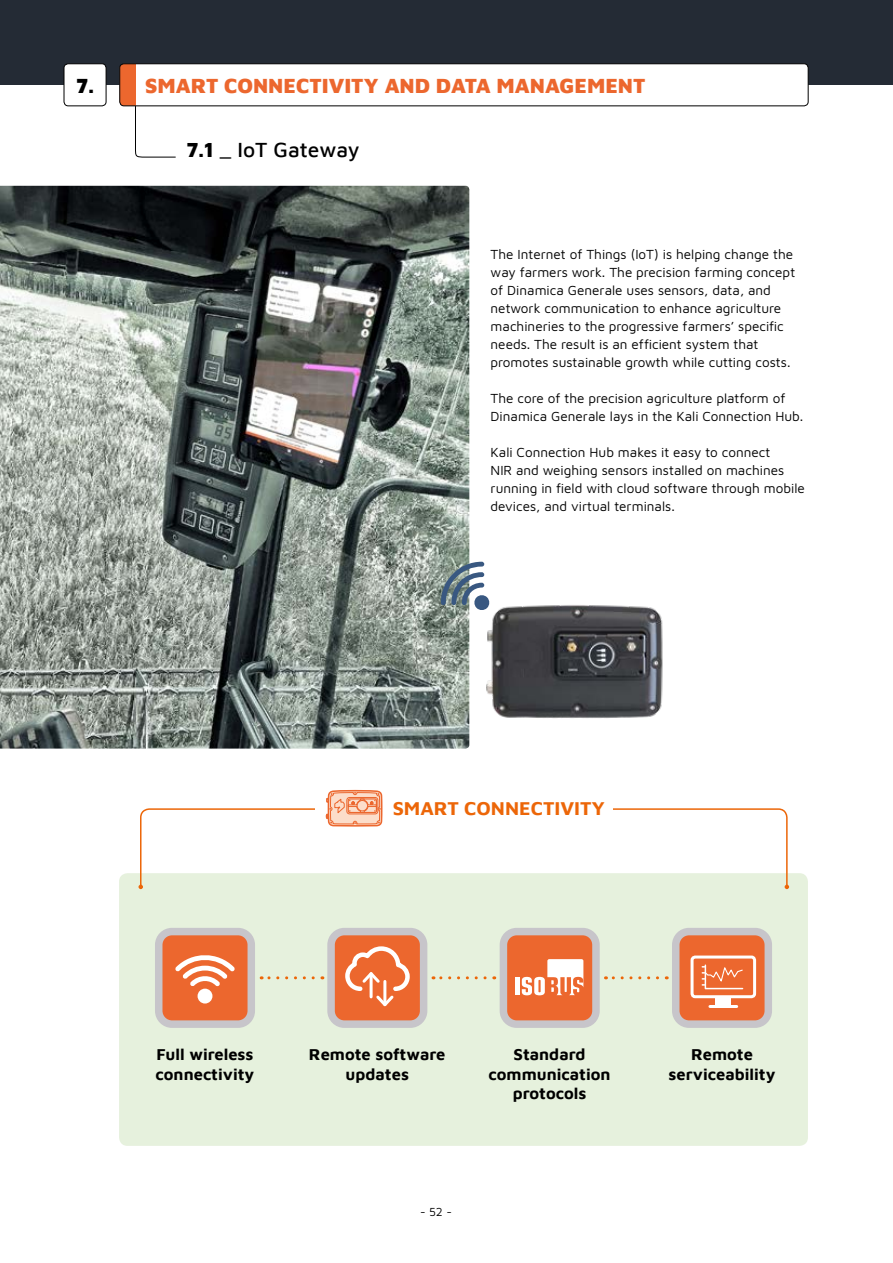
<style>
.page{position:relative;width:893px;height:1263px;background:#fff}
.page>*{position:absolute;margin:0;border:0;box-sizing:border-box;transform-origin:0 0}
.t1{font:900 21px "Maven Pro";color:#ec672e}
.t2{font:500 21px "Maven Pro";color:#000}
.t3{font:900 21px "Maven Pro";color:#000}
.t4{font:700 19.5px "Maven Pro";color:#ec6608}
.t5{font:700 16.5px/19.5px "Maven Pro";color:#000;text-align:center}
.t6{font:13.5px/18px "Maven Pro";color:#000}
.t7{font:12px "Maven Pro";color:#000}
.s1{font-weight:800}
</style>
<div class="page">
<div style="left:119px;top:873px;width:689px;height:273px;background:#e6f1dd;border-radius:9px"></div>
<div style="left:0;top:0;width:893px;height:85px;background:#242b35"></div>
<div style="left:120px;top:64px;width:688px;height:42px;background:#fff;border-radius:4px"></div>
<div style="left:120px;top:64px;width:15px;height:42px;background:#ec672e"></div>
<div style="left:120px;top:64px;width:688px;height:42px;border:1px solid #000;border-radius:4px"></div>
<div style="left:64px;top:64px;width:42px;height:42px;background:#fff;border-radius:4px"></div>
<div style="left:64px;top:64px;width:42px;height:42px;border:1px solid #000;border-radius:4px"></div>
<svg style="left:135px;top:106px;width:41px;height:52px"></svg>
<div style="left:676px;top:931px;width:92px;height:93px;background:#ec672e;border-radius:13px"></div>
<div style="left:672px;top:928px;width:100px;height:100px;border:8px solid #c7c5ca;border-radius:13px"></div>
<div style="left:159px;top:931px;width:92px;height:93px;background:#ec672e;border-radius:13px"></div>
<div style="left:155px;top:928px;width:100px;height:100px;border:8px solid #c7c5ca;border-radius:13px"></div>
<div style="left:331px;top:931px;width:93px;height:93px;background:#ec672e;border-radius:13px"></div>
<div style="left:327px;top:928px;width:100px;height:100px;border:8px solid #c7c5ca;border-radius:13px"></div>
<div style="left:503px;top:931px;width:93px;height:93px;background:#ec672e;border-radius:13px"></div>
<div style="left:500px;top:928px;width:100px;height:100px;border:8px solid #c7c5ca;border-radius:13px"></div>
<svg style="left:139px;top:808px;width:649px;height:80px"></svg>
<svg style="left:785px;top:885px;width:4px;height:4px"></svg>
<svg style="left:139px;top:885px;width:4px;height:4px"></svg>
<div style="left:315px;top:776px;width:298px;height:59px;background:#fff"></div>
<div style="left:198px;top:989px;width:14px;height:14px;background:#fff;border-radius:50%"></div>
<svg style="left:175px;top:955px;width:60px;height:31px"></svg>
<svg style="left:345px;top:946px;width:65px;height:61px"></svg>
<svg style="left:261px;top:976px;width:52px;height:3px"></svg>
<svg style="left:433px;top:976px;width:52px;height:3px"></svg>
<svg style="left:605px;top:976px;width:53px;height:3px"></svg>
<hr style="left:515px;top:977px;width:4px;height:18px;background:#fff">
<svg style="left:522px;top:959px;width:61px;height:36px"></svg>
<div style="left:690px;top:955px;width:66px;height:43px;border:3px solid #fff;border-radius:3px"></div>
<hr style="left:710px;top:1005px;width:27px;height:3px;background:#fff">
<svg style="left:715px;top:996px;width:16px;height:9px"></svg>
<svg style="left:702px;top:964px;width:42px;height:26px"></svg>
<svg style="left:325px;top:789px;width:58px;height:38px;background:#f6b698"></svg>
<div style="left:357px;top:800px;width:11px;height:11px;border:1px solid #ec672e;border-radius:50%"></div>
<img style="left:0;top:186px;width:469px;height:563px">
<img style="left:486px;top:605px;width:177px;height:113px">
<svg style="left:441px;top:562px;width:49px;height:49px"></svg>
<h1 class="t3" style="left:76px;top:70px;width:20px">7.</h1>
<h1 class="t1" style="left:145px;top:70px;width:502px">SMART CONNECTIVITY AND DATA MANAGEMENT</h1>
<h1 class="t2" style="left:186px;top:135px;width:175px"><span class="s1">7.1</span> _ IoT Gateway</h1>
<p class="t6" style="left:491px;top:245px;width:306px">The Internet of Things (IoT) is helping change the way farmers work. The precision farming concept of Dinamica Generale uses sensors, data, and network communication to enhance agriculture machineries to the progressive farmers’ specific needs. The result is an efficient system that promotes sustainable growth while cutting costs.</p>
<p class="t6" style="left:491px;top:389px;width:314px">The core of the precision agriculture platform of<br>Dinamica Generale lays in the Kali Connection Hub.</p>
<p class="t6" style="left:491px;top:443px;width:316px">Kali Connection Hub makes it easy to connect<br>NIR and weighing sensors installed on machines running in field with cloud software through mobile devices, and virtual terminals.</p>
<h2 class="t4" style="left:393px;top:794px;width:214px">SMART CONNECTIVITY</h2>
<p class="t5" style="left:156px;top:1044px;width:100px;text-align:left">Full wireless connectivity</p>
<p class="t5" style="left:309px;top:1044px;width:138px">Remote software updates</p>
<p class="t5" style="left:489px;top:1044px;width:123px">Standard communication protocols</p>
<p class="t5" style="left:669px;top:1044px;width:108px">Remote serviceability</p>
<p class="t7" style="left:420px;top:1203px;width:33px">- 52 -</p>
</div>
